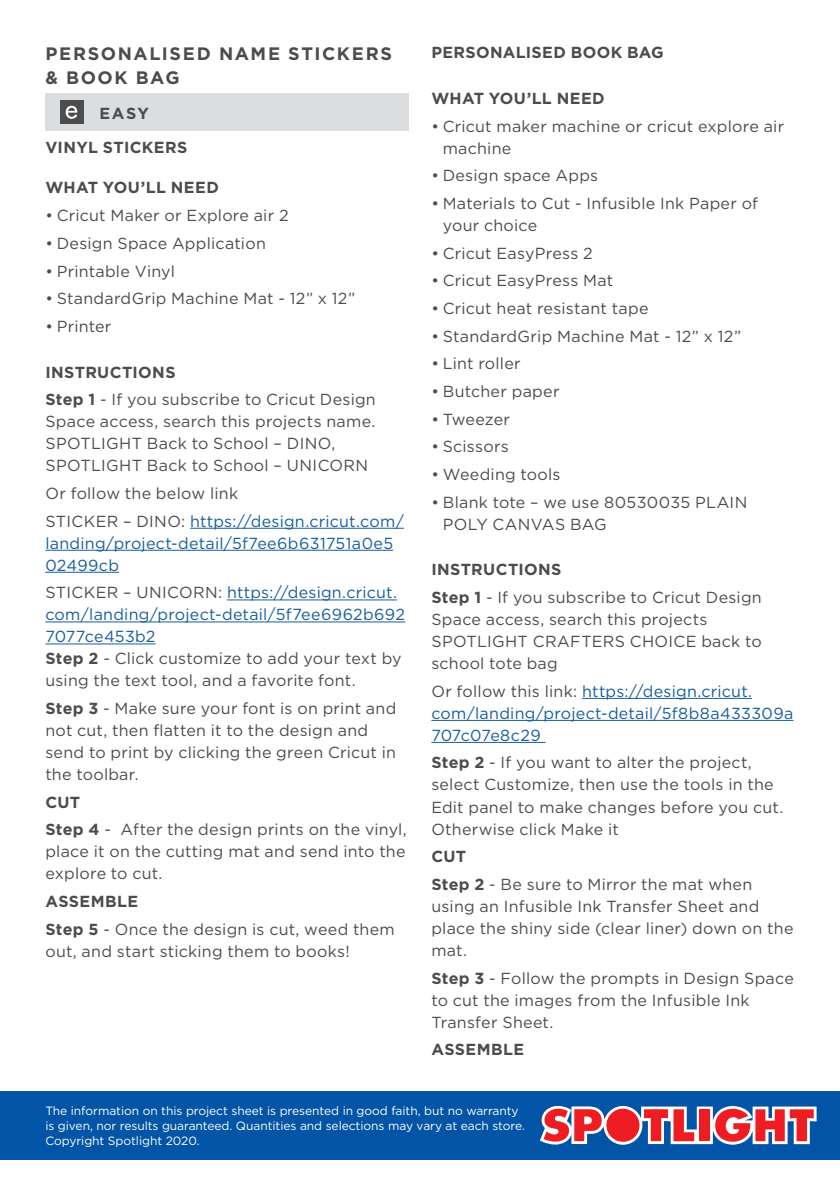
<style>
.page{position:relative;width:840px;height:1191px;background:#fff}
.page>*{position:absolute;margin:0;border:0;box-sizing:border-box;transform-origin:0 0}
.COPY{font:700 18px/24px "Gotham";letter-spacing:.09em;color:#4b4c4d}
.COPY-2{font:16px/22px "Gotham";letter-spacing:.015em;color:#4b4c4d}
.COPY-3{font:16px/22px "Gotham";letter-spacing:.015em;color:#175d9e}
.COPY-4{font:700 16px "Gotham";letter-spacing:.025em;color:#4b4c4d}
.t1{font:12px/15px "Gotham";letter-spacing:-.005em;color:#fff}
.s1{font-weight:700}
.s2{color:#4b4c4d}
.s3{color:#175d9e}
</style>
<div class="page">
<hr style="left:190px;top:528px;width:213px;height:1px;background:#175d9e">
<hr style="left:45px;top:550px;width:348px;height:1px;background:#175d9e">
<hr style="left:45px;top:572px;width:74px;height:1px;background:#175d9e">
<hr style="left:227px;top:599px;width:170px;height:1px;background:#175d9e">
<hr style="left:45px;top:621px;width:360px;height:1px;background:#175d9e">
<hr style="left:45px;top:643px;width:110px;height:1px;background:#175d9e">
<hr style="left:581px;top:698px;width:170px;height:1px;background:#175d9e">
<hr style="left:431px;top:720px;width:362px;height:1px;background:#175d9e">
<hr style="left:431px;top:742px;width:114px;height:1px;background:#175d9e">
<div style="left:45px;top:94px;width:363px;height:37px;background:#dcdddf"></div>
<div style="left:60px;top:100px;width:23px;height:24px;background:#4b4c4d"></div>
<svg style="left:66px;top:106px;width:11px;height:13px"></svg>
<div style="left:0;top:1090px;width:839px;height:69px;background:#0154a6"></div>
<svg style="left:540px;top:1106px;width:276px;height:38px;background:#c77183"></svg>
<p class="COPY" style="left:45px;top:41px;width:348px">PERSONALISED NAME STICKERS &amp; BOOK BAG</p>
<p class="COPY-4" style="left:99px;top:102px;width:51px">EASY</p>
<p class="COPY-4" style="left:45px;top:137px;width:143px">VINYL STICKERS</p>
<p class="COPY-4" style="left:45px;top:177px;width:175px">WHAT YOU’LL NEED</p>
<p class="COPY-2" style="left:45px;top:204px;width:244px">• Cricut Maker or Explore air 2</p>
<p class="COPY-2" style="left:45px;top:232px;width:222px">• Design Space Application</p>
<p class="COPY-2" style="left:45px;top:259px;width:131px">• Printable Vinyl</p>
<p class="COPY-2" style="left:45px;top:287px;width:311px">• StandardGrip Machine Mat - 12” x 12”</p>
<p class="COPY-2" style="left:45px;top:315px;width:67px">• Printer</p>
<p class="COPY-4" style="left:45px;top:361px;width:132px">INSTRUCTIONS</p>
<p class="COPY-2" style="left:45px;top:388px;width:332px"><span class="s1">Step 1</span> - If you subscribe to Cricut Design Space access, search this projects name.<br>SPOTLIGHT Back to School – DINO, SPOTLIGHT Back to School – UNICORN</p>
<p class="COPY-2" style="left:45px;top:482px;width:194px">Or follow the below link</p>
<p class="COPY-3" style="left:45px;top:509px;width:360px"><span class="s2">STICKER – DINO:</span> https://design.cricut.com/ landing/project-detail/5f7ee6b631751a0e5<br>02499cb</p>
<p class="COPY-2" style="left:45px;top:581px;width:361px">STICKER – UNICORN: <span class="s3">https://design.cricut. com/landing/project-detail/5f7ee6962b692<br>7077ce453b2<br></span><span class="s1">Step 2</span> - Click customize to add your text by using the text tool, and a favorite font.</p>
<p class="COPY-2" style="left:45px;top:697px;width:352px"><span class="s1">Step 3</span> - Make sure your font is on print and not cut, then flatten it to the design and send to print by clicking the green Cricut in the toolbar.</p>
<p class="COPY-4" style="left:45px;top:791px;width:36px">CUT</p>
<p class="COPY-2" style="left:45px;top:818px;width:363px;text-align:justify"><span class="s1">Step 4</span> - After the design prints on the vinyl, place it on the cutting mat and send into the explore to cut.</p>
<p class="COPY-4" style="left:45px;top:891px;width:94px">ASSEMBLE</p>
<p class="COPY-2" style="left:45px;top:917px;width:351px"><span class="s1">Step 5</span> - Once the design is cut, weed them out, and start sticking them to books!</p>
<p class="COPY-4" style="left:431px;top:42px;width:234px">PERSONALISED BOOK BAG</p>
<p class="COPY-4" style="left:431px;top:88px;width:175px">WHAT YOU’LL NEED</p>
<p class="COPY-2" style="left:442px;top:114px;width:343px;text-indent:-11px">• Cricut maker machine or cricut explore air machine</p>
<p class="COPY-2" style="left:431px;top:164px;width:168px">• Design space Apps</p>
<p class="COPY-2" style="left:442px;top:192px;width:317px;text-indent:-11px">• Materials to Cut - Infusible Ink Paper of your choice</p>
<p class="COPY-2" style="left:431px;top:242px;width:163px">• Cricut EasyPress 2</p>
<p class="COPY-2" style="left:431px;top:269px;width:183px">• Cricut EasyPress Mat</p>
<p class="COPY-2" style="left:431px;top:297px;width:218px">• Cricut heat resistant tape</p>
<p class="COPY-2" style="left:431px;top:325px;width:311px">• StandardGrip Machine Mat - 12” x 12”</p>
<p class="COPY-2" style="left:431px;top:352px;width:91px">• Lint roller</p>
<p class="COPY-2" style="left:431px;top:380px;width:130px">• Butcher paper</p>
<p class="COPY-2" style="left:431px;top:408px;width:80px">• Tweezer</p>
<p class="COPY-2" style="left:431px;top:435px;width:79px">• Scissors</p>
<p class="COPY-2" style="left:431px;top:463px;width:131px">• Weeding tools</p>
<p class="COPY-2" style="left:442px;top:491px;width:306px;text-indent:-11px">• Blank tote – we use 80530035 PLAIN<br>POLY CANVAS BAG</p>
<p class="COPY-4" style="left:431px;top:559px;width:132px">INSTRUCTIONS</p>
<p class="COPY-2" style="left:431px;top:586px;width:332px"><span class="s1">Step 1</span> - If you subscribe to Cricut Design<br>Space access, search this projects<br>SPOTLIGHT CRAFTERS CHOICE back to school tote bag</p>
<p class="COPY-3" style="left:431px;top:680px;width:363px"><span class="s2">Or follow this link:</span> https://design.cricut. com/landing/project-detail/5f8b8a433309a<br>707c07e8c29</p>
<p class="COPY-2" style="left:431px;top:751px;width:353px"><span class="s1">Step 2</span> - If you want to alter the project, select Customize, then use the tools in the Edit panel to make changes before you cut.<br>Otherwise click Make it</p>
<p class="COPY-4" style="left:431px;top:846px;width:36px">CUT</p>
<p class="COPY-2" style="left:431px;top:873px;width:363px"><span class="s1">Step 2</span> - Be sure to Mirror the mat when using an Infusible Ink Transfer Sheet and place the shiny side (clear liner) down on the mat.</p>
<p class="COPY-2" style="left:431px;top:966px;width:364px"><span class="s1">Step 3</span> - Follow the prompts in Design Space to cut the images from the Infusible Ink<br>Transfer Sheet.</p>
<p class="COPY-4" style="left:431px;top:1039px;width:94px">ASSEMBLE</p>
<p class="t1" style="left:45px;top:1103px;width:481px">The information on this project sheet is presented in good faith, but no warranty is given, nor results guaranteed. Quantities and selections may vary at each store.<br>Copyright Spotlight 2020.</p>
</div>
